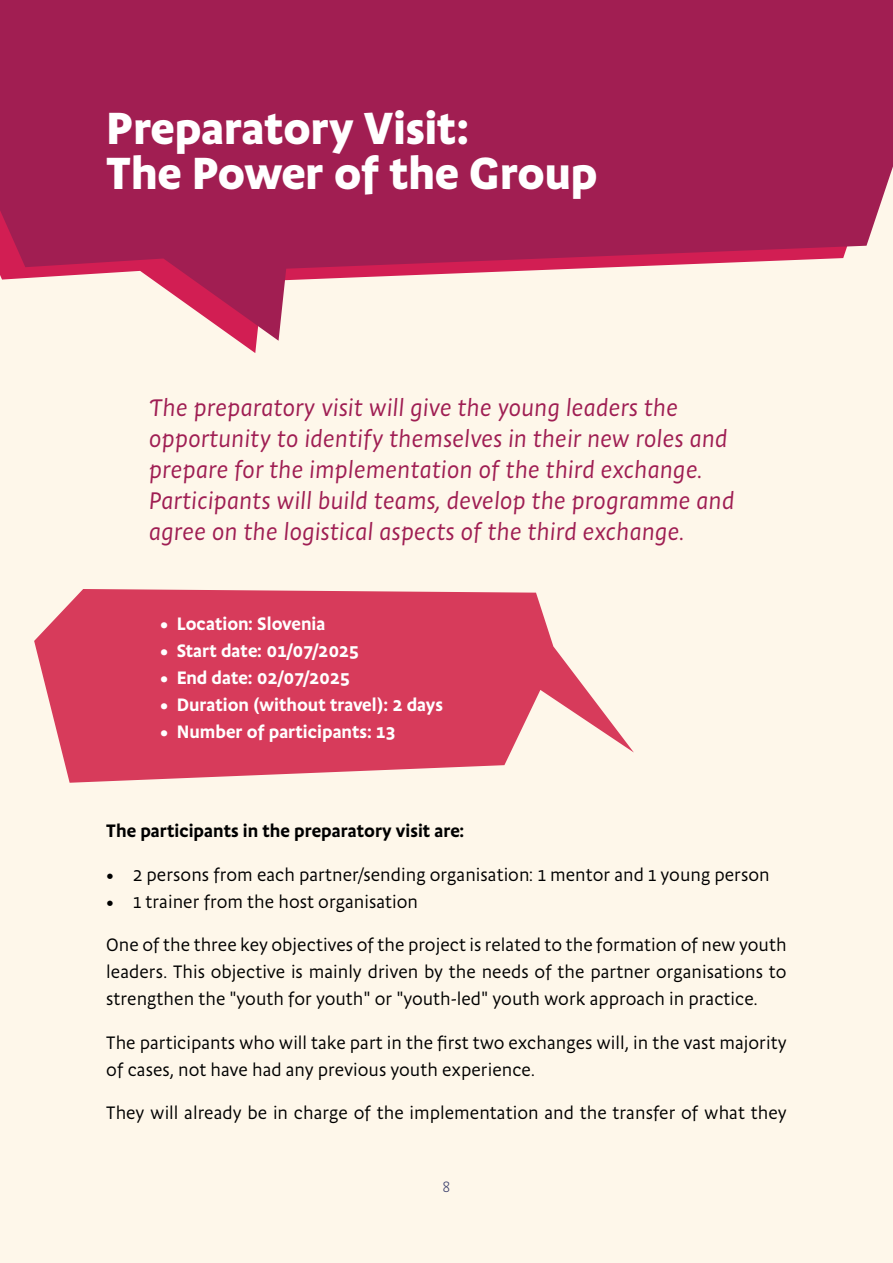
<style>
.page{position:relative;width:893px;height:1263px;background:#fef7ea}
.page>*{position:absolute;margin:0;border:0;box-sizing:border-box;transform-origin:0 0}
.t1{font:900 45px "Pastoral";color:#fff}
.t2{font:italic 24px "Pastoral";color:#9f1e53}
.t3{font:18px "Pastoral";color:#000}
.t4{font:700 18px "Pastoral";color:#fff}
.t5{font:700 18px "Pastoral";color:#000}
.t6{font:300 15px "Pastoral";color:#3c406d}
</style>
<div class="page">
<svg style="left:34px;top:589px;width:600px;height:194px;fill:#d73b5b"></svg>
<svg style="left:0;top:0;width:893px;height:341px;fill:#a11e52"></svg>
<p class="t1" style="left:106px;top:110px;width:365px">Preparatory Visit:</p>
<p class="t1" style="left:106px;top:155px;width:493px">The Power of the Group</p>
<p class="t2" style="left:149px;top:397px;width:531px">The preparatory visit will give the young leaders the</p>
<p class="t2" style="left:149px;top:428px;width:580px">opportunity to identify themselves in their new roles and</p>
<p class="t2" style="left:149px;top:459px;width:555px">prepare for the implementation of the third exchange.</p>
<p class="t2" style="left:149px;top:491px;width:587px">Participants will build teams, develop the programme and</p>
<p class="t2" style="left:149px;top:522px;width:537px">agree on the logistical aspects of the third exchange.</p>
<p class="t4" style="left:160px;top:616px;width:167px">• Location: Slovenia</p>
<p class="t4" style="left:160px;top:643px;width:200px">• Start date: 01/07/2025</p>
<p class="t4" style="left:160px;top:670px;width:191px">• End date: 02/07/2025</p>
<p class="t4" style="left:160px;top:697px;width:284px">• Duration (without travel): 2 days</p>
<p class="t4" style="left:160px;top:724px;width:237px">• Number of participants: 13</p>
<p class="t5" style="left:106px;top:823px;width:360px">The participants in the preparatory visit are:</p>
<p class="t3" style="left:106px;top:867px;width:665px">• 2 persons from each partner/sending organisation: 1 mentor and 1 young person</p>
<p class="t3" style="left:106px;top:894px;width:313px">• 1 trainer from the host organisation</p>
<p class="t3" style="left:106px;top:937px;width:682px">One of the three key objectives of the project is related to the formation of new youth</p>
<p class="t3" style="left:106px;top:964px;width:682px">leaders. This objective is mainly driven by the needs of the partner organisations to</p>
<p class="t3" style="left:106px;top:991px;width:653px">strengthen the "youth for youth" or "youth-led" youth work approach in practice.</p>
<p class="t3" style="left:106px;top:1035px;width:682px">The participants who will take part in the first two exchanges will, in the vast majority</p>
<p class="t3" style="left:106px;top:1062px;width:430px">of cases, not have had any previous youth experience.</p>
<p class="t3" style="left:106px;top:1105px;width:682px">They will already be in charge of the implementation and the transfer of what they</p>
<p class="t6" style="left:443px;top:1180px;width:9px">8</p>
</div>
